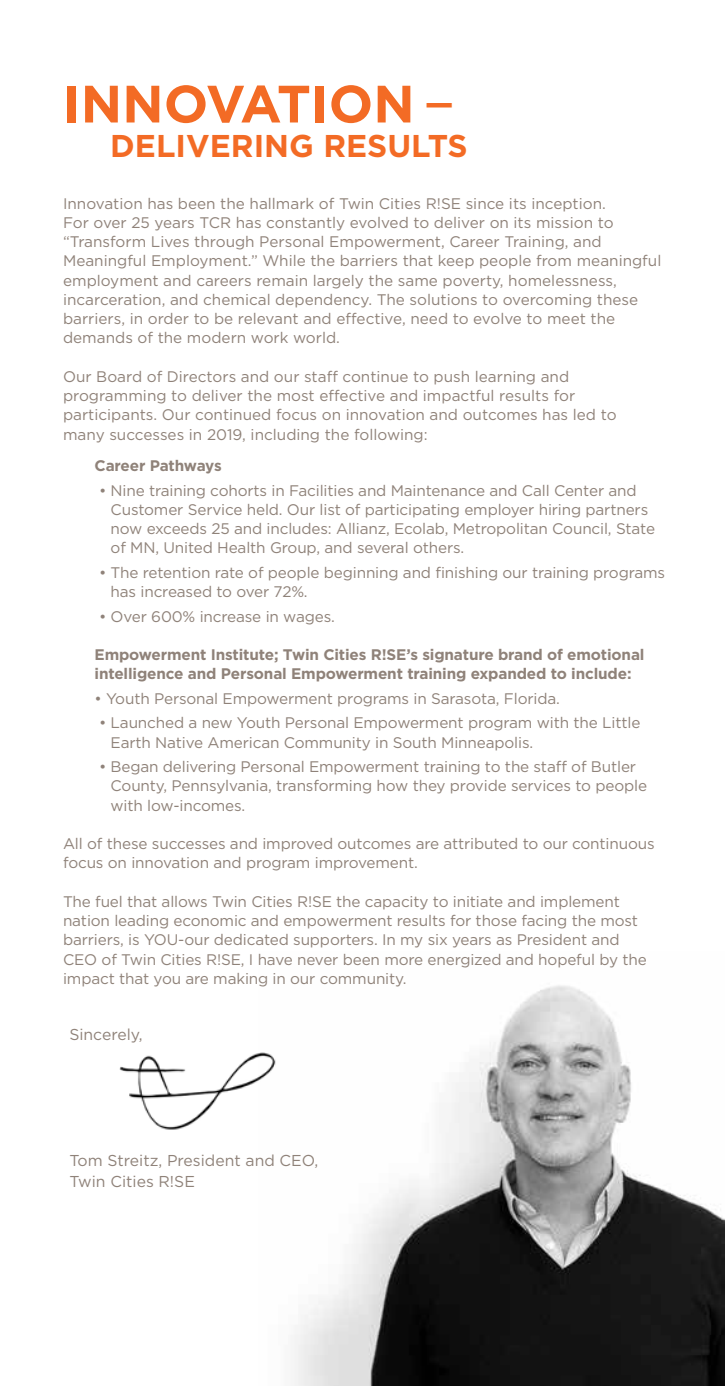
<style>
.page{position:relative;width:725px;height:1386px;background:#fff}
.page>*{position:absolute;margin:0;border:0;box-sizing:border-box;transform-origin:0 0}
.t1{font:700 52.5px "Gotham";color:#f36b25}
.t2{font:700 31.5px "Gotham";color:#f36b25}
.t3{font:15.75px/21px "Gotham";color:#8f8279}
.t4{font:15.4px/19.2px "Gotham";letter-spacing:-.01em;color:#8f8279}
.t5{font:700 15.4px/19.2px "Gotham";letter-spacing:-.01em;color:#8f8279}
.s1{font-size:31.5px}
</style>
<div class="page">
<img style="left:294px;top:985px;width:430px;height:401px">
<img style="left:120px;top:1052px;width:156px;height:78px">
<h1 class="t1" style="left:63px;top:69px;width:392px">INNOVATION <span class="s1">—</span></h1>
<h2 class="t2" style="left:110px;top:125px;width:359px">DELIVERING RESULTS</h2>
<p class="t4" style="left:63px;top:193px;width:599px">Innovation has been the hallmark of Twin Cities R!SE since its inception.<br>For over 25 years TCR has constantly evolved to deliver on its mission to “Transform Lives through Personal Empowerment, Career Training, and Meaningful Employment.” While the barriers that keep people from meaningful employment and careers remain largely the same poverty, homelessness, incarceration, and chemical dependency. The solutions to overcoming these barriers, in order to be relevant and effective, need to evolve to meet the demands of the modern work world.</p>
<p class="t4" style="left:63px;top:367px;width:555px">Our Board of Directors and our staff continue to push learning and programming to deliver the most effective and impactful results for participants. Our continued focus on innovation and outcomes has led to many successes in 2019, including the following:</p>
<p class="t5" style="left:94px;top:456px;width:129px">Career Pathways</p>
<p class="t4" style="left:111px;top:480px;width:546px;text-indent:-12px">• Nine training cohorts in Facilities and Maintenance and Call Center and Customer Service held. Our list of participating employer hiring partners now exceeds 25 and includes: Allianz, Ecolab, Metropolitan Council, State of MN, United Health Group, and several others.</p>
<p class="t4" style="left:111px;top:562px;width:556px;text-indent:-12px">• The retention rate of people beginning and finishing our training programs has increased to over 72%.</p>
<p class="t4" style="left:99px;top:606px;width:237px">• Over 600% increase in wages.</p>
<p class="t5" style="left:94px;top:645px;width:551px">Empowerment Institute; Twin Cities R!SE’s signature brand of emotional intelligence and Personal Empowerment training expanded to include:</p>
<p class="t4" style="left:94px;top:688px;width:466px">• Youth Personal Empowerment programs in Sarasota, Florida.</p>
<p class="t4" style="left:111px;top:713px;width:531px;text-indent:-12px">• Launched a new Youth Personal Empowerment program with the Little<br>Earth Native American Community in South Minneapolis.</p>
<p class="t4" style="left:111px;top:757px;width:538px;text-indent:-12px">• Began delivering Personal Empowerment training to the staff of Butler<br>County, Pennsylvania, transforming how they provide services to people with low-incomes.</p>
<p class="t4" style="left:63px;top:834px;width:593px">All of these successes and improved outcomes are attributed to our continuous focus on innovation and program improvement.</p>
<p class="t4" style="left:63px;top:891px;width:585px">The fuel that allows Twin Cities R!SE the capacity to initiate and implement nation leading economic and empowerment results for those facing the most barriers, is YOU-our dedicated supporters. In my six years as President and CEO of Twin Cities R!SE, I have never been more energized and hopeful by the impact that you are making in our community.</p>
<p class="t3" style="left:69px;top:1023px;width:75px">Sincerely,</p>
<p class="t3" style="left:69px;top:1149px;width:250px">Tom Streitz, President and CEO,<br>Twin Cities R!SE</p>
</div>
